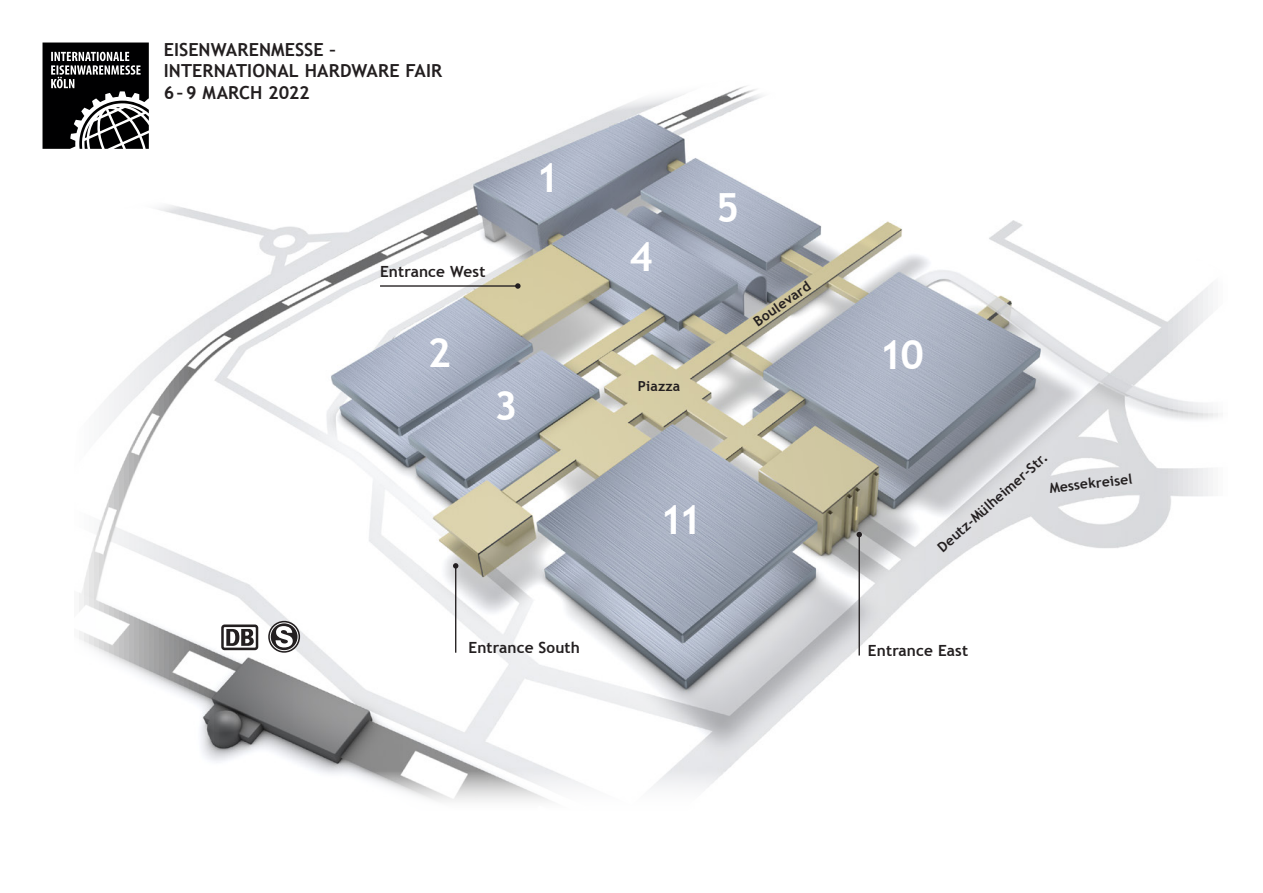
<style>
.page{position:relative;width:1263px;height:893px;background:#fff}
.page>*{position:absolute;margin:0;border:0;box-sizing:border-box;transform-origin:0 0}
.t1{font:700 40.2px "Trebuchet MS";color:#fff}
.t2{font:700 18px/21.6px "Trebuchet MS";letter-spacing:.005em;color:#231f20}
.t3{font:700 15.45px "Trebuchet MS";letter-spacing:.01em;color:#231f20}
.t4{font:700 13.8px "Trebuchet MS";letter-spacing:.01em;color:#231f20}
</style>
<div class="page">
<img style="left:79px;top:86px;width:1139px;height:716px">
<hr style="left:858px;top:534px;width:2px;height:121px;background:#231f20">
<svg style="left:856px;top:532px;width:6px;height:5px"></svg>
<hr style="left:380px;top:285px;width:138px;height:2px;background:#231f20">
<svg style="left:515px;top:283px;width:6px;height:6px"></svg>
<div style="left:221px;top:624px;width:37px;height:26px;background:#231f20;border-radius:3px"></div>
<div style="left:224px;top:627px;width:32px;height:21px;background:#fff"></div>
<svg style="left:226px;top:629px;width:28px;height:17px"></svg>
<svg style="left:268px;top:621px;width:32px;height:32px"></svg>
<svg style="left:43px;top:43px;width:106px;height:106px"></svg>
<hr style="left:455px;top:566px;width:1px;height:87px;background:#231f20">
<svg style="left:453px;top:563px;width:5px;height:6px"></svg>
<p class="t2" style="left:164px;top:39px;width:280px">EISENWARENMESSE –<br>INTERNATIONAL HARDWARE FAIR<br>6–9 MARCH 2022</p>
<h1 class="t1" style="left:536px;top:153px;width:25px">1</h1>
<p class="t3" style="left:380px;top:261px;width:107px">Entrance West</p>
<h1 class="t1" style="left:428px;top:327px;width:25px">2</h1>
<h1 class="t1" style="left:494px;top:381px;width:25px">3</h1>
<p class="t3" style="left:468px;top:637px;width:113px">Entrance South</p>
<h1 class="t1" style="left:629px;top:231px;width:25px">4</h1>
<p class="t4" style="left:638px;top:377px;width:44px">Piazza</p>
<h1 class="t1" style="left:716px;top:183px;width:25px">5</h1>
<p class="t4" style="left:750px;top:316px;width:68px;rotate:-35deg">Boulevard</p>
<h1 class="t1" style="left:660px;top:494px;width:44px">11</h1>
<h1 class="t1" style="left:879px;top:329px;width:46px">10</h1>
<p class="t4" style="left:934px;top:542px;width:143px;rotate:-41deg">Deutz-Mülheimer-Str.</p>
<p class="t4" style="left:1048px;top:479px;width:85px;rotate:-6deg">Messekreisel</p>
<p class="t3" style="left:868px;top:640px;width:102px">Entrance East</p>
</div>
